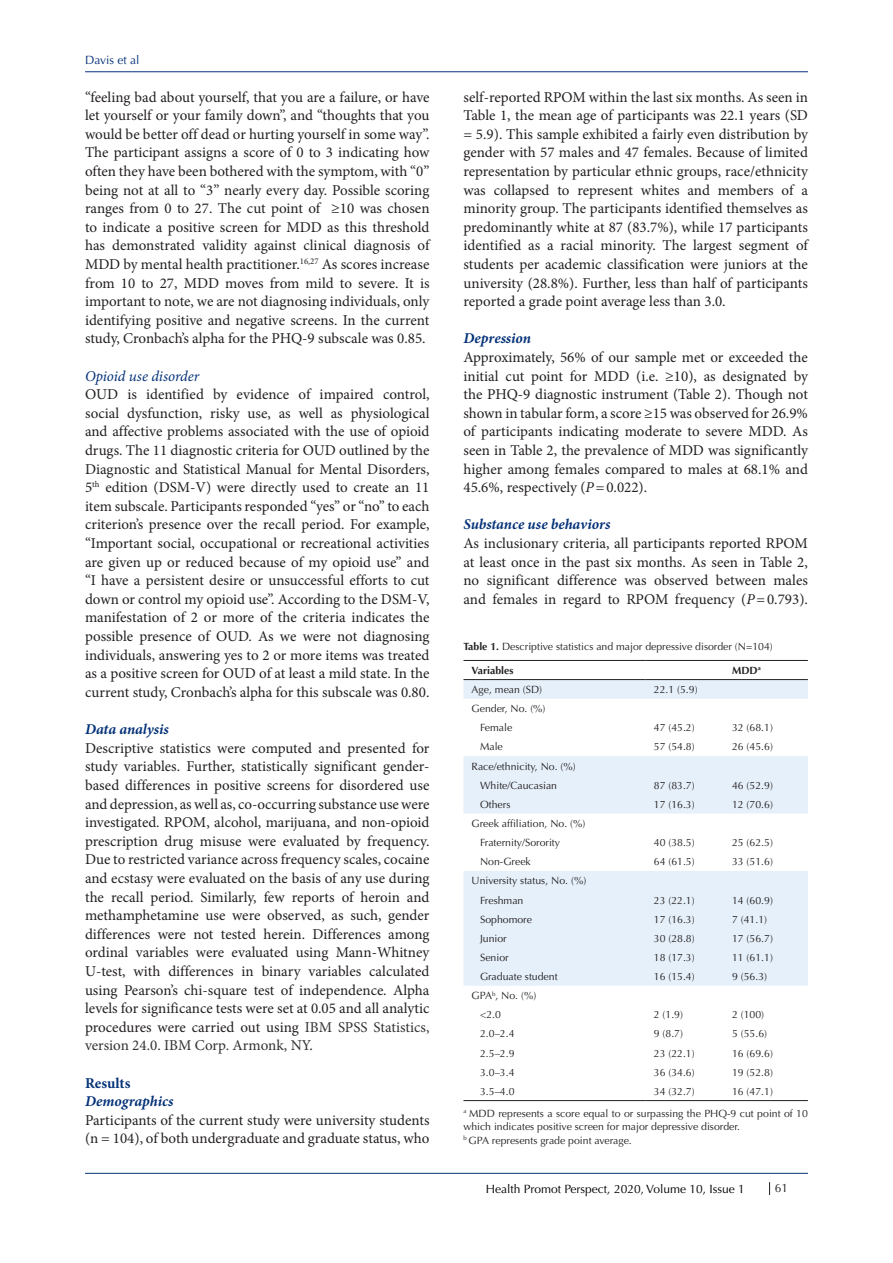
<style>
.page{position:relative;width:893px;height:1263px;background:#fff}
.page>*{position:absolute;margin:0;border:0;box-sizing:border-box;transform-origin:0 0}
.t1{font:15px/18.6px "Minion Pro";color:#231f20;text-align:justify}
.t2{font:italic 700 15px "Minion Pro";letter-spacing:-.005em;color:#053278}
.t3{font:italic 15px "Minion Pro";letter-spacing:-.005em;color:#053278}
.t4{font:700 15px "Minion Pro";color:#053278}
.t5{font:12px "Optima LT Std";color:#000}
.t6{font:12px "Optima LT Std";color:#053278}
.t7{font:12px "Optima LT Std";color:#231f20}
.t8{font:10.5px/13.5px "Optima LT Std";color:#231f20}
.t9{font:700 10.5px "Optima LT Std";color:#231f20}
.s1{color:#323232}
.s2{font-style:italic}
.s3{font-weight:700}
.s4{color:#150000}
</style>
<div class="page">
<hr style="left:85px;top:71px;width:723px;height:1px;background:#053278">
<hr style="left:85px;top:1173px;width:723px;height:1px;background:#053278">
<svg style="left:769px;top:1182px;width:1px;height:13px"></svg>
<svg style="left:463px;top:680px;width:345px;height:306px;fill:#e6f0fa"></svg>
<hr style="left:463px;top:660px;width:183px;height:1px;background:#231f20">
<hr style="left:646px;top:660px;width:78px;height:1px;background:#231f20">
<hr style="left:724px;top:660px;width:84px;height:1px;background:#231f20">
<hr style="left:463px;top:679px;width:183px;height:1px;background:#231f20">
<hr style="left:646px;top:679px;width:78px;height:1px;background:#231f20">
<hr style="left:724px;top:679px;width:84px;height:1px;background:#231f20">
<hr style="left:463px;top:1100px;width:183px;height:1px;background:#231f20">
<hr style="left:646px;top:1100px;width:78px;height:1px;background:#231f20">
<hr style="left:724px;top:1100px;width:84px;height:1px;background:#231f20">
<p class="t6" style="left:85px;top:53px;width:56px">Davis et al</p>
<p class="t1" style="left:85px;top:88px;width:346px">“feeling bad about yourself, that you are a failure, or have let yourself or your family down”, and “thoughts that you would be better off dead or hurting yourself in some way”.<br>The participant assigns a score of 0 to 3 indicating how often they have been bothered with the symptom, with “0” being not at all to “3” nearly every day. Possible scoring ranges from 0 to 27. The cut point of ≥10 was chosen to indicate a positive screen for MDD as this threshold has demonstrated validity against clinical diagnosis of MDD by mental health practitioner.<sup>16,27</sup> As scores increase from 10 to 27, MDD moves from mild to severe. It is important to note, we are not diagnosing individuals, only identifying positive and negative screens. In the current study, Cronbach’s alpha for the PHQ-9 subscale was 0.85.</p>
<p class="t3" style="left:85px;top:366px;width:116px">Opioid use disorder</p>
<p class="t1" style="left:85px;top:385px;width:346px">OUD is identified by evidence of impaired control, social dysfunction, risky use, as well as physiological and affective problems associated with the use of opioid drugs. The 11 diagnostic criteria for OUD outlined by the Diagnostic and Statistical Manual for Mental Disorders, 5<sup>th</sup> edition (DSM-V) were directly used to create an 11 item subscale. Participants responded “yes” or “no” to each criterion’s presence over the recall period. For example, “Important social, occupational or recreational activities are given up or reduced because of my opioid use” and “I have a persistent desire or unsuccessful efforts to cut down or control my opioid use”. According to the DSM-V, manifestation of 2 or more of the criteria indicates the possible presence of OUD. As we were not diagnosing individuals, answering yes to 2 or more items was treated as a positive screen for OUD of at least a mild state. In the current study, Cronbach’s alpha for this subscale was 0.80.</p>
<p class="t2" style="left:85px;top:719px;width:85px">Data analysis</p>
<p class="t1" style="left:85px;top:739px;width:346px">Descriptive statistics were computed and presented for study variables. Further, statistically significant gender&shy;based differences in positive screens for disordered use and depression, as well as, co-occurring substance use were investigated. RPOM, alcohol, marijuana, and non-opioid prescription drug misuse were evaluated by frequency.<br>Due to restricted variance across frequency scales, cocaine and ecstasy were evaluated on the basis of any use during the recall period. Similarly, few reports of heroin and methamphetamine use were observed, as such, gender differences were not tested herein. Differences among ordinal variables were evaluated using Mann-Whitney U-test, with differences in binary variables calculated using Pearson’s chi-square test of independence. Alpha levels for significance tests were set at 0.05 and all analytic procedures were carried out using <span class="s1">IBM SPSS Statistics, version 24.0. IBM Corp. Armonk, NY</span>.</p>
<p class="t4" style="left:85px;top:1072px;width:47px">Results</p>
<p class="t2" style="left:85px;top:1091px;width:90px">Demographics</p>
<p class="t1" style="left:85px;top:1111px;width:346px">Participants of the current study were university students (n = 104), of both undergraduate and graduate status, who</p>
<p class="t1" style="left:463px;top:88px;width:346px">self-reported RPOM within the last six months. As seen in Table 1, the mean age of participants was 22.1 years (SD = 5.9). This sample exhibited a fairly even distribution by gender with 57 males and 47 females. Because of limited representation by particular ethnic groups, race/ethnicity was collapsed to represent whites and members of a minority group. The participants identified themselves as predominantly white at 87 (83.7%), while 17 participants identified as a racial minority. The largest segment of students per academic classification were juniors at the university (28.8%). Further, less than half of participants reported a grade point average less than 3.0.</p>
<p class="t2" style="left:463px;top:328px;width:69px">Depression</p>
<p class="t1" style="left:463px;top:348px;width:346px">Approximately, 56% of our sample met or exceeded the initial cut point for MDD (i.e. ≥10), as designated by the PHQ-9 diagnostic instrument (Table 2). Though not shown in tabular form, a score ≥15 was observed for 26.9% of participants indicating moderate to severe MDD. As seen in Table 2, the prevalence of MDD was significantly higher among females compared to males at 68.1% and 45.6%, respectively (<span class="s2">P</span>=0.022).</p>
<p class="t2" style="left:463px;top:514px;width:148px">Substance use behaviors</p>
<p class="t1" style="left:463px;top:534px;width:346px">As inclusionary criteria, all participants reported RPOM at least once in the past six months. As seen in Table 2, no significant difference was observed between males and females in regard to RPOM frequency (<span class="s2">P</span>=0.793).</p>
<p class="t8" style="left:463px;top:640px;width:311px"><span class="s3">Table 1.</span> Descriptive statistics and major depressive disorder (N=104)</p>
<p class="t9" style="left:472px;top:664px;width:43px">Variables</p>
<p class="t9" style="left:732px;top:664px;width:30px">MDD<sup>a</sup></p>
<p class="t8" style="left:472px;top:683px;width:72px">Age, mean (SD)</p>
<p class="t8" style="left:654px;top:683px;width:45px">22.1 (5.9)</p>
<p class="t8" style="left:472px;top:702px;width:75px">Gender, No. (%)</p>
<p class="t8" style="left:480px;top:721px;width:34px">Female</p>
<p class="t8" style="left:654px;top:721px;width:42px">47 (45.2)</p>
<p class="t8" style="left:732px;top:721px;width:42px">32 (68.1)</p>
<p class="t8" style="left:480px;top:740px;width:24px">Male</p>
<p class="t8" style="left:654px;top:740px;width:42px">57 (54.8)</p>
<p class="t8" style="left:732px;top:740px;width:42px">26 (45.6)</p>
<p class="t8" style="left:472px;top:759px;width:106px">Race/ethnicity, No. (%)</p>
<p class="t8" style="left:480px;top:778px;width:79px">White/Caucasian</p>
<p class="t8" style="left:654px;top:778px;width:42px">87 (83.7)</p>
<p class="t8" style="left:732px;top:778px;width:42px">46 (52.9)</p>
<p class="t8" style="left:480px;top:798px;width:32px">Others</p>
<p class="t8" style="left:654px;top:798px;width:42px">17 (16.3)</p>
<p class="t8" style="left:732px;top:798px;width:42px">12 (70.6)</p>
<p class="t8" style="left:472px;top:817px;width:115px">Greek affiliation, No. (%)</p>
<p class="t8" style="left:480px;top:836px;width:81px">Fraternity/Sorority</p>
<p class="t8" style="left:654px;top:836px;width:42px">40 (38.5)</p>
<p class="t8" style="left:732px;top:836px;width:42px">25 (62.5)</p>
<p class="t8" style="left:480px;top:855px;width:52px">Non-Greek</p>
<p class="t8" style="left:654px;top:855px;width:42px">64 (61.5)</p>
<p class="t8" style="left:732px;top:855px;width:42px">33 (51.6)</p>
<p class="t8" style="left:472px;top:874px;width:116px">University status, No. (%)</p>
<p class="t8" style="left:480px;top:893px;width:45px">Freshman</p>
<p class="t8" style="left:654px;top:893px;width:42px">23 (22.1)</p>
<p class="t8" style="left:732px;top:893px;width:42px">14 (60.9)</p>
<p class="t8" style="left:480px;top:912px;width:53px">Sophomore</p>
<p class="t8" style="left:654px;top:912px;width:42px">17 (16.3)</p>
<p class="t8" style="left:732px;top:912px;width:37px">7 (41.1)</p>
<p class="t8" style="left:480px;top:932px;width:28px">Junior</p>
<p class="t8" style="left:654px;top:932px;width:42px">30 (28.8)</p>
<p class="t8" style="left:732px;top:932px;width:42px">17 (56.7)</p>
<p class="t8" style="left:480px;top:951px;width:30px">Senior</p>
<p class="t8" style="left:654px;top:951px;width:42px">18 (17.3)</p>
<p class="t8" style="left:732px;top:951px;width:42px">11 (61.1)</p>
<p class="t8" style="left:480px;top:970px;width:79px">Graduate student</p>
<p class="t8" style="left:654px;top:970px;width:42px">16 (15.4)</p>
<p class="t8" style="left:732px;top:970px;width:37px">9 (56.3)</p>
<p class="t8" style="left:472px;top:989px;width:66px">GPA<sup>b</sup>, No. (%)</p>
<p class="t8" style="left:480px;top:1008px;width:22px">&lt;2.0</p>
<p class="t8" style="left:654px;top:1008px;width:31px">2 (1.9)</p>
<p class="t8" style="left:732px;top:1008px;width:34px">2 (100)</p>
<p class="t8" style="left:480px;top:1027px;width:36px">2.0–2.4</p>
<p class="t8" style="left:654px;top:1027px;width:31px">9 (8.7)</p>
<p class="t8" style="left:732px;top:1027px;width:37px">5 (55.6)</p>
<p class="t8" style="left:480px;top:1046px;width:36px">2.5–2.9</p>
<p class="t8" style="left:654px;top:1046px;width:42px">23 (22.1)</p>
<p class="t8" style="left:732px;top:1046px;width:42px">16 (69.6)</p>
<p class="t8" style="left:480px;top:1065px;width:36px">3.0–3.4</p>
<p class="t8" style="left:654px;top:1065px;width:42px">36 (34.6)</p>
<p class="t8" style="left:732px;top:1065px;width:42px">19 (52.8)</p>
<p class="t8" style="left:480px;top:1084px;width:36px">3.5–4.0</p>
<p class="t8" style="left:654px;top:1084px;width:42px">34 (32.7)</p>
<p class="t8" style="left:732px;top:1084px;width:42px">16 (47.1)</p>
<p class="t8" style="left:463px;top:1107px;width:346px"><sup>a</sup> MDD represents a score equal to or surpassing the PHQ-9 cut point of 10 which indicates positive screen for major depressive disorder.</p>
<p class="t8" style="left:463px;top:1134px;width:170px"><sup>b</sup> GPA represents grade point average.</p>
<p class="t5" style="left:486px;top:1181px;width:261px">Health Promot Perspect<span class="s4">,</span> 2020, Volume 10, Issue 1</p>
<p class="t7" style="left:775px;top:1181px;width:15px">61</p>
</div>
